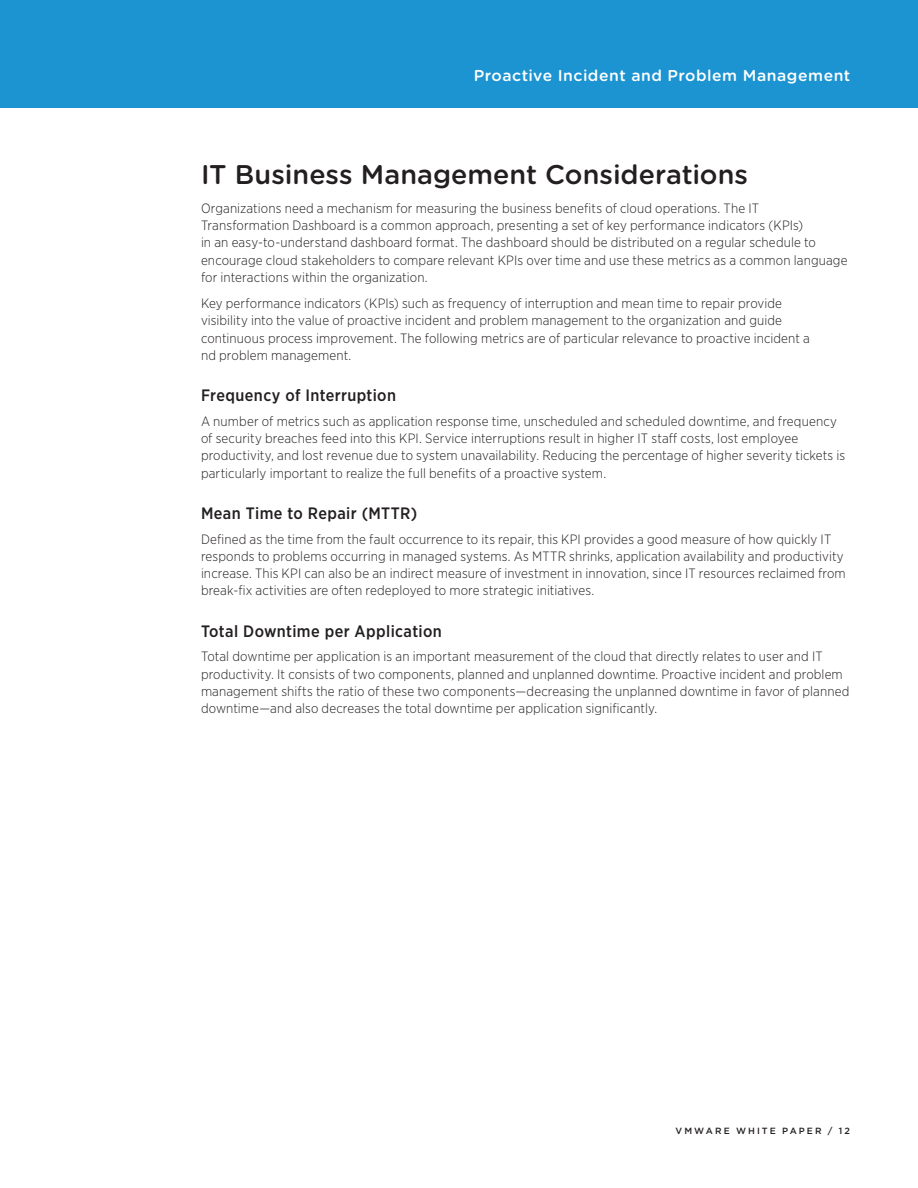
<style>
.page{position:relative;width:918px;height:1188px;background:#fff}
.page>*{position:absolute;margin:0;border:0;box-sizing:border-box;transform-origin:0 0}
._3_Main_Body_Head{font:500 27px "Gotham Rounded";color:#231f20}
._4a_Subhead_1{font:500 16.5px "Gotham Narrow";letter-spacing:.025em;color:#231f20}
.t1{font:500 15.75px "Gotham Rounded";letter-spacing:.035em;color:#fff}
._5a_Body{font:300 13.5px/17.2px "Gotham Narrow";letter-spacing:.01em;color:#231f20}
.t2{font:500 9px "Gotham";letter-spacing:.23em;color:#231f20}
</style>
<div class="page">
<div style="left:0;top:0;width:918px;height:108px;background:#1c94d2"></div>
<p class="t1" style="left:474px;top:64px;width:378px">Proactive Incident and Problem Management</p>
<p class="_3_Main_Body_Head" style="left:201px;top:155px;width:549px">IT Business Management Considerations</p>
<p class="_5a_Body" style="left:201px;top:199px;width:648px">Organizations need a mechanism for measuring the business benefits of cloud operations. The IT Transformation Dashboard is a common approach, presenting a set of key performance indicators (KPIs)<br>in an easy-to-understand dashboard format. The dashboard should be distributed on a regular schedule to encourage cloud stakeholders to compare relevant KPIs over time and use these metrics as a common language for interactions within the organization.</p>
<p class="_5a_Body" style="left:201px;top:294px;width:611px">Key performance indicators (KPIs) such as frequency of interruption and mean time to repair provide visibility into the value of proactive incident and problem management to the organization and guide continuous process improvement. The following metrics are of particular relevance to proactive incident a nd problem management.</p>
<p class="_4a_Subhead_1" style="left:201px;top:385px;width:196px">Frequency of Interruption</p>
<p class="_5a_Body" style="left:201px;top:412px;width:646px">A number of metrics such as application response time, unscheduled and scheduled downtime, and frequency of security breaches feed into this KPI. Service interruptions result in higher IT staff costs, lost employee productivity, and lost revenue due to system unavailability. Reducing the percentage of higher severity tickets is particularly important to realize the full benefits of a proactive system.</p>
<p class="_4a_Subhead_1" style="left:201px;top:503px;width:218px">Mean Time to Repair (MTTR)</p>
<p class="_5a_Body" style="left:201px;top:530px;width:646px">Defined as the time from the fault occurrence to its repair, this KPI provides a good measure of how quickly IT responds to problems occurring in managed systems. As MTTR shrinks, application availability and productivity increase. This KPI can also be an indirect measure of investment in innovation, since IT resources reclaimed from break-fix activities are often redeployed to more strategic initiatives.</p>
<p class="_4a_Subhead_1" style="left:201px;top:620px;width:242px">Total Downtime per Application</p>
<p class="_5a_Body" style="left:201px;top:648px;width:650px">Total downtime per application is an important measurement of the cloud that directly relates to user and IT productivity. It consists of two components, planned and unplanned downtime. Proactive incident and problem management shifts the ratio of these two components—decreasing the unplanned downtime in favor of planned downtime—and also decreases the total downtime per application significantly.</p>
<p class="t2" style="left:676px;top:1125px;width:176px">VMWARE WHITE PAPER / 12</p>
</div>
